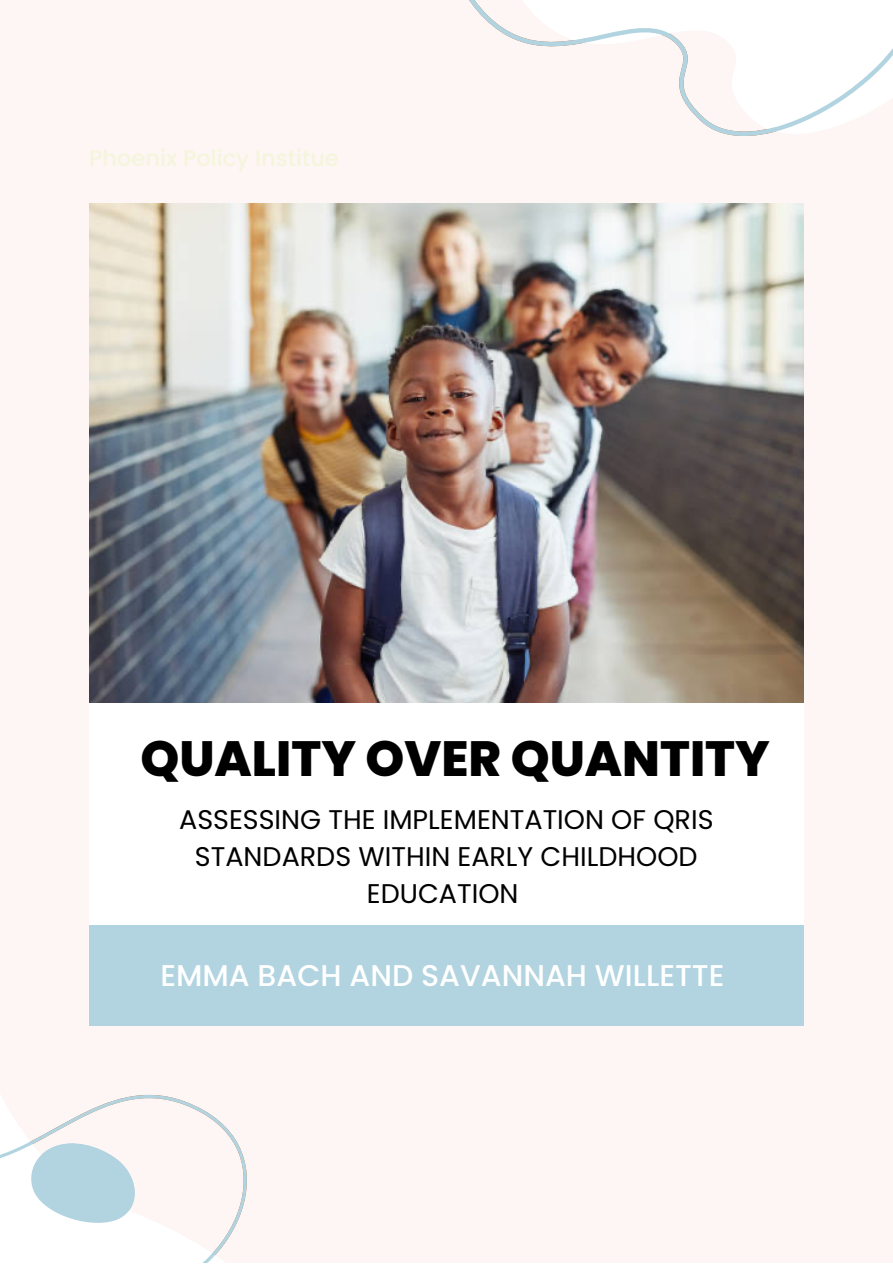
<style>
.page{position:relative;width:893px;height:1264px;background:#fff}
.page>*{position:absolute;margin:0;border:0;box-sizing:border-box;transform-origin:0 0}
.t1{font:800 49.5px "Poppins";color:#000}
.t2{font:500 30px "Poppins";color:#fff}
.t3{font:27px/37px "Poppins";color:#000;text-align:center}
.t4{font:500 22.5px "Poppins";color:#f5f5dc}
</style>
<div class="page">
<div style="left:0;top:0;width:892px;height:1262px;background:#fdf6f5"></div>
<img style="left:89px;top:203px;width:714px;height:500px">
<svg style="left:469px;top:0;width:423px;height:136px"></svg>
<svg style="left:0;top:1094px;width:247px;height:168px"></svg>
<div style="left:89px;top:703px;width:714px;height:221px;background:#fff"></div>
<div style="left:89px;top:925px;width:714px;height:100px;background:#b1d4e0"></div>
<p class="t4" style="left:89px;top:142px;width:251px">Phoenix Policy Institue</p>
<h1 class="t1" style="left:140px;top:724px;width:631px">QUALITY OVER QUANTITY</h1>
<p class="t3" style="left:179px;top:801px;width:535px">ASSESSING THE IMPLEMENTATION OF QRIS<br>STANDARDS WITHIN EARLY CHILDHOOD<br>EDUCATION</p>
<p class="t2" style="left:160px;top:954px;width:565px">EMMA BACH AND SAVANNAH WILLETTE</p>
</div>
